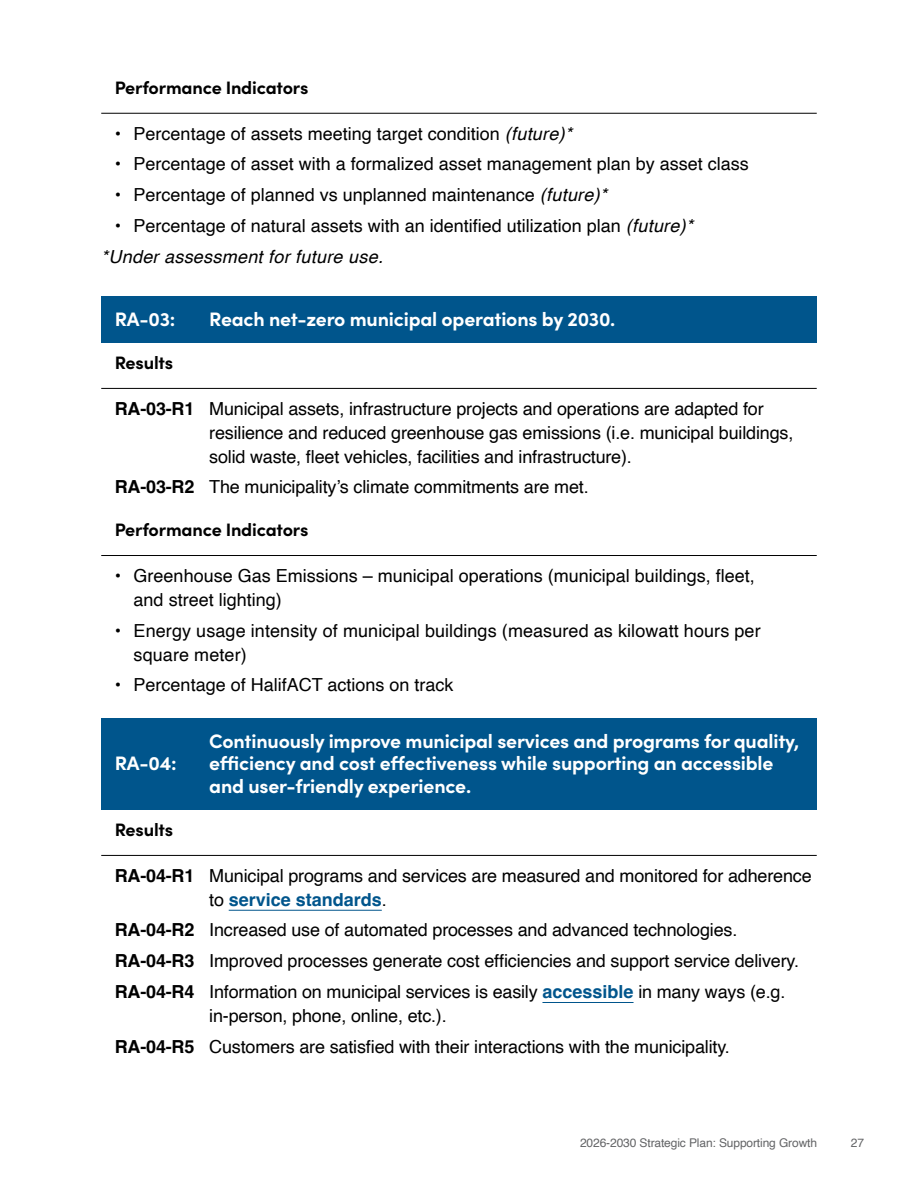
<style>
.page{position:relative;width:918px;height:1188px;background:#fff}
.page>*{position:absolute;margin:0;border:0;box-sizing:border-box;transform-origin:0 0}
.FrWk_TITLE_LightBLUE{font:700 19.5px/22.5px "Sofia Pro";letter-spacing:-.01em;color:#fff}
.FrWk_Text{font:18px/24px "Helvetica";letter-spacing:-.01em;color:#000}
.RESULTS___PERF_INDICATORS{font:700 18px "Sofia Pro";letter-spacing:-.01em;color:#000}
.Copy{font:italic 18px "Helvetica";letter-spacing:.015em;color:#000}
.t1{font:12px "Helvetica";letter-spacing:-.01em;color:#636466}
.s1{font-style:italic}
.s2{font-weight:700}
.s3{font-weight:700;color:#00558c}
</style>
<div class="page">
<hr style="left:101px;top:113px;width:716px;height:1px;background:#000">
<div style="left:101px;top:296px;width:716px;height:47px;background:#00558c"></div>
<hr style="left:101px;top:388px;width:716px;height:1px;background:#000">
<hr style="left:101px;top:555px;width:716px;height:1px;background:#000">
<div style="left:101px;top:718px;width:716px;height:92px;background:#00558c"></div>
<hr style="left:101px;top:855px;width:716px;height:1px;background:#000">
<hr style="left:229px;top:910px;width:153px;height:1px;background:#00558c">
<hr style="left:542px;top:1002px;width:92px;height:1px;background:#00558c">
<h4 class="RESULTS___PERF_INDICATORS" style="left:115px;top:74px;width:195px">Performance Indicators</h4>
<p class="FrWk_Text" style="left:115px;top:122px;width:459px">• Percentage of assets meeting target condition <span class="s1">(future)*</span></p>
<p class="FrWk_Text" style="left:115px;top:153px;width:636px">• Percentage of asset with a formalized asset management plan by asset class</p>
<p class="FrWk_Text" style="left:115px;top:183px;width:494px">• Percentage of planned vs unplanned maintenance <span class="s1">(future)*</span></p>
<p class="FrWk_Text" style="left:115px;top:214px;width:580px">• Percentage of natural assets with an identified utilization plan <span class="s1">(future)*</span></p>
<p class="Copy" style="left:101px;top:242px;width:283px">*Under assessment for future use.</p>
<h3 class="FrWk_TITLE_LightBLUE" style="left:115px;top:306px;width:62px">RA-03:</h3>
<h3 class="FrWk_TITLE_LightBLUE" style="left:209px;top:306px;width:408px">Reach net-zero municipal operations by 2030.</h3>
<h4 class="RESULTS___PERF_INDICATORS" style="left:115px;top:349px;width:60px">Results</h4>
<p class="FrWk_Text" style="left:209px;top:397px;width:586px;text-indent:-94px"><span class="s2">RA-03-R1</span> Municipal assets, infrastructure projects and operations are adapted for resilience and reduced greenhouse gas emissions (i.e. municipal buildings, solid waste, fleet vehicles, facilities and infrastructure).</p>
<p class="FrWk_Text" style="left:115px;top:476px;width:475px"><span class="s2">RA-03-R2</span> The municipality’s climate commitments are met.</p>
<h4 class="RESULTS___PERF_INDICATORS" style="left:115px;top:516px;width:195px">Performance Indicators</h4>
<p class="FrWk_Text" style="left:134px;top:564px;width:623px;text-indent:-19px">• Greenhouse Gas Emissions – municipal operations (municipal buildings, fleet, and street lighting)</p>
<p class="FrWk_Text" style="left:134px;top:619px;width:629px;text-indent:-19px">• Energy usage intensity of municipal buildings (measured as kilowatt hours per square meter)</p>
<p class="FrWk_Text" style="left:115px;top:674px;width:340px">• Percentage of HalifACT actions on track</p>
<h3 class="FrWk_TITLE_LightBLUE" style="left:115px;top:750px;width:64px">RA-04:</h3>
<h3 class="FrWk_TITLE_LightBLUE" style="left:209px;top:728px;width:591px">Continuously improve municipal services and programs for quality, efficiency and cost effectiveness while supporting an accessible and user-friendly experience.</h3>
<h4 class="RESULTS___PERF_INDICATORS" style="left:115px;top:816px;width:60px">Results</h4>
<p class="FrWk_Text" style="left:209px;top:864px;width:604px;text-indent:-94px"><span class="s2">RA-04-R1</span> Municipal programs and services are measured and monitored for adherence to <span class="s3">service standards</span>.</p>
<p class="FrWk_Text" style="left:115px;top:919px;width:624px"><span class="s2">RA-04-R2</span> Increased use of automated processes and advanced technologies.</p>
<p class="FrWk_Text" style="left:115px;top:949px;width:686px"><span class="s2">RA-04-R3</span> Improved processes generate cost efficiencies and support service delivery.</p>
<p class="FrWk_Text" style="left:209px;top:980px;width:578px;text-indent:-94px"><span class="s2">RA-04-R4</span> Information on municipal services is easily <span class="s3">accessible</span> in many ways (e.g. in-person, phone, online, etc.).</p>
<p class="FrWk_Text" style="left:115px;top:1035px;width:617px"><span class="s2">RA-04-R5</span> Customers are satisfied with their interactions with the municipality.</p>
<p class="t1" style="left:580px;top:1134px;width:239px">2026-2030 Strategic Plan: Supporting Growth</p>
<p class="t1" style="left:851px;top:1134px;width:15px">27</p>
</div>
